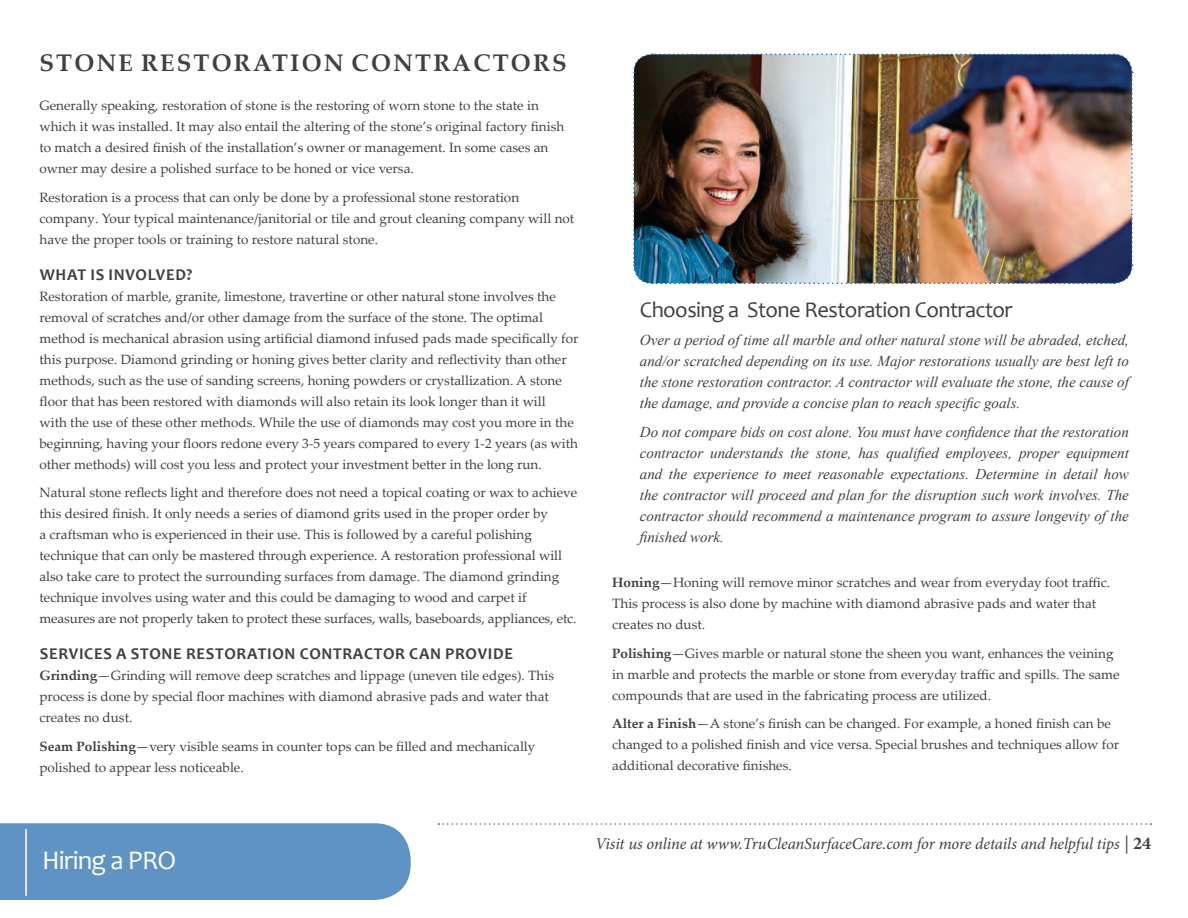
<style>
.page{position:relative;width:1188px;height:918px;background:#fff}
.page>*{position:absolute;margin:0;border:0;box-sizing:border-box;transform-origin:0 0}
.t1{font:27px "Candara";letter-spacing:-.03em;color:#fff}
.t2{font:700 24px "Palatino Linotype";letter-spacing:.09em;color:#403f41}
.t3{font:22.5px "Candara";letter-spacing:-.025em;color:#403f41}
.t4{font:italic 16.5px "Minion Pro";letter-spacing:-.01em;color:#403f41}
.t5{font:700 16.5px "Candara";letter-spacing:.04em;color:#403f41}
.t6{font:italic 15px/21px "Times New Roman";color:#403f41;text-align:justify}
.t7{font:13.5px/21px "Palatino Linotype";color:#403f41}
.s1{font-weight:700}
.s2{font-style:normal;font-size:18px}
.s3{font-weight:700;font-style:normal;font-size:18px}
</style>
<div class="page">
<svg style="left:438px;top:823px;width:714px;height:2px"></svg>
<div style="left:0;top:823px;width:411px;height:77px;background:#5e93c3"></div>
<img style="left:633px;top:53px;width:500px;height:231px">
<hr style="left:25px;top:829px;width:2px;height:67px;background:#fff">
<h2 class="t2" style="left:39px;top:46px;width:529px">STONE RESTORATION CONTRACTORS</h2>
<p class="t7" style="left:39px;top:95px;width:526px">Generally speaking, restoration of stone is the restoring of worn stone to the state in which it was installed. It may also entail the altering of the stone’s original factory finish to match a desired finish of the installation’s owner or management. In some cases an owner may desire a polished surface to be honed or vice versa.</p>
<p class="t7" style="left:39px;top:186px;width:536px">Restoration is a process that can only be done by a professional stone restoration company. Your typical maintenance/janitorial or tile and grout cleaning company will not have the proper tools or training to restore natural stone.</p>
<p class="t5" style="left:40px;top:264px;width:154px">WHAT IS INVOLVED?</p>
<p class="t7" style="left:39px;top:285px;width:541px">Restoration of marble, granite, limestone, travertine or other natural stone involves the removal of scratches and/or other damage from the surface of the stone. The optimal method is mechanical abrasion using artificial diamond infused pads made specifically for this purpose. Diamond grinding or honing gives better clarity and reflectivity than other methods, such as the use of sanding screens, honing powders or crystallization. A stone floor that has been restored with diamonds will also retain its look longer than it will<br>with the use of these other methods. While the use of diamonds may cost you more in the beginning, having your floors redone every 3-5 years compared to every 1-2 years (as with other methods) will cost you less and protect your investment better in the long run.</p>
<p class="t7" style="left:39px;top:482px;width:539px">Natural stone reflects light and therefore does not need a topical coating or wax to achieve this desired finish. It only needs a series of diamond grits used in the proper order by<br>a craftsman who is experienced in their use. This is followed by a careful polishing technique that can only be mastered through experience. A restoration professional will also take care to protect the surrounding surfaces from damage. The diamond grinding technique involves using water and this could be damaging to wood and carpet if measures are not properly taken to protect these surfaces, walls, baseboards, appliances, etc.</p>
<p class="t5" style="left:40px;top:644px;width:475px">SERVICES A STONE RESTORATION CONTRACTOR CAN PROVIDE</p>
<p class="t7" style="left:39px;top:665px;width:516px"><span class="s1">Grinding</span>—Grinding will remove deep scratches and lippage (uneven tile edges). This process is done by special floor machines with diamond abrasive pads and water that creates no dust.</p>
<p class="t7" style="left:39px;top:735px;width:497px"><span class="s1">Seam Polishing</span>—very visible seams in counter tops can be filled and mechanically polished to appear less noticeable.</p>
<h3 class="t3" style="left:640px;top:295px;width:374px">Choosing a Stone Restoration Contractor</h3>
<p class="t6" style="left:640px;top:329px;width:491px">Over a period of time all marble and other natural stone will be abraded, etched, and/or scratched depending on its use. Major restorations usually are best left to the stone restoration contractor. A contractor will evaluate the stone, the cause of the damage, and provide a concise plan to reach specific goals.</p>
<p class="t6" style="left:640px;top:421px;width:491px">Do not compare bids on cost alone. You must have confidence that the restoration contractor understands the stone, has qualified employees, proper equipment and the experience to meet reasonable expectations. Determine in detail how the contractor will proceed and plan for the disruption such work involves. The contractor should recommend a maintenance program to assure longevity of the finished work.</p>
<p class="t7" style="left:612px;top:572px;width:500px"><span class="s1">Honing</span>—Honing will remove minor scratches and wear from everyday foot traffic.<br>This process is also done by machine with diamond abrasive pads and water that creates no dust.</p>
<p class="t7" style="left:612px;top:642px;width:509px"><span class="s1">Polishing</span>—Gives marble or natural stone the sheen you want, enhances the veining in marble and protects the marble or stone from everyday traffic and spills. The same compounds that are used in the fabricating process are utilized.</p>
<p class="t7" style="left:612px;top:713px;width:508px"><span class="s1">Alter a Finish</span>—A stone’s finish can be changed. For example, a honed finish can be changed to a polished finish and vice versa. Special brushes and techniques allow for additional decorative finishes.</p>
<h1 class="t1" style="left:42px;top:844px;width:136px">Hiring a PRO</h1>
<p class="t4" style="left:595px;top:832px;width:558px">Visit us online at www.TruCleanSurfaceCare.com for more details and helpful tips <span class="s2">|</span> <span class="s3">24</span></p>
</div>
